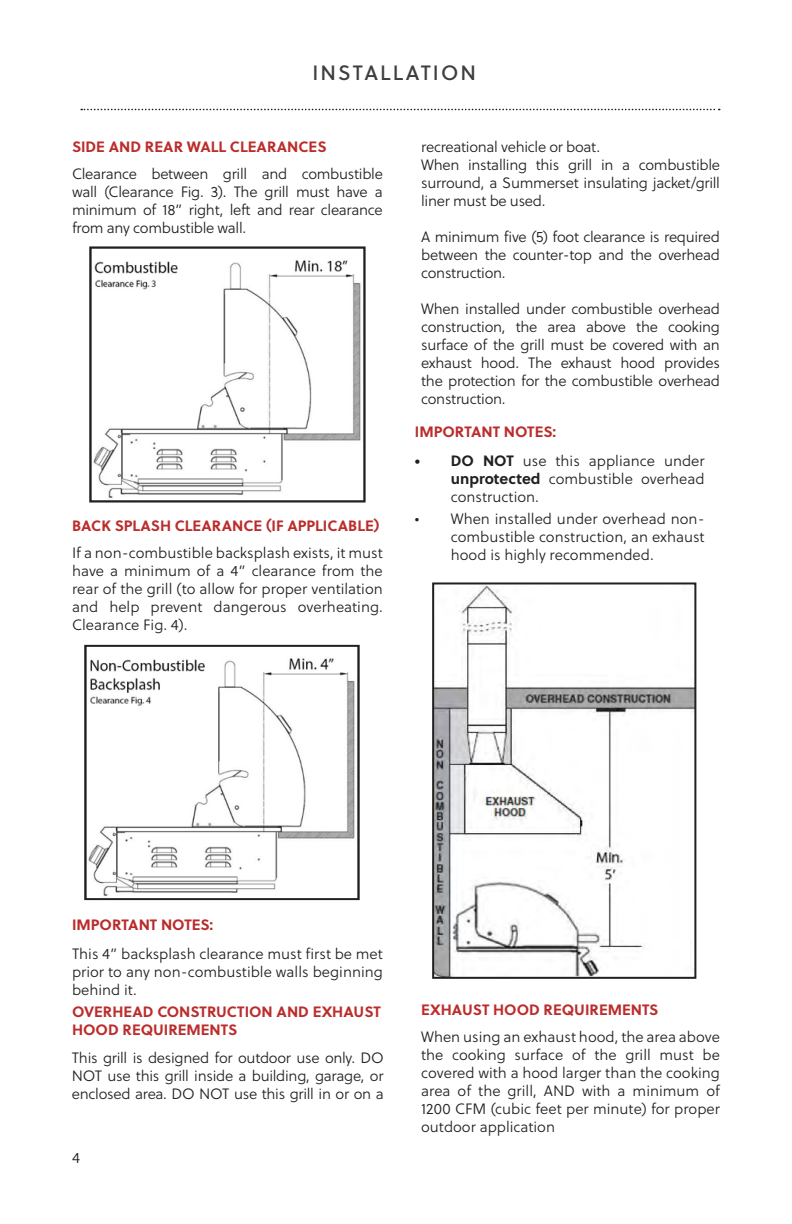
<style>
.page{position:relative;width:792px;height:1224px;background:#fff}
.page>*{position:absolute;margin:0;border:0;box-sizing:border-box;transform-origin:0 0}
.Futura_Caps_Parag{font:20.8px "Soleil Bk";letter-spacing:.1em;color:#3e3e3f}
.body_copy{font:15px/18px "Soleil Lt";letter-spacing:-.02em;color:#231f20;text-align:justify}
.LARGER_ALL_RED_CA{font:700 15px/18px "Soleil";color:#bb2d2c}
.LARGER_ALL_RED_CA-2{font:700 15px "Soleil";color:#ba2b2b}
.s1{font-family:"Soleil";font-weight:700}
</style>
<div class="page">
<img style="left:93px;top:260px;width:268px;height:238px">
<div style="left:89px;top:246px;width:277px;height:257px;border:2px solid #231f20"></div>
<img style="left:88px;top:658px;width:267px;height:238px">
<div style="left:84px;top:645px;width:276px;height:255px;border:2px solid #231f20"></div>
<img style="left:435px;top:585px;width:258px;height:391px">
<div style="left:432px;top:582px;width:264px;height:397px;border:2px solid #231f20"></div>
<svg style="left:81px;top:109px;width:639px;height:1px"></svg>
<p class="Futura_Caps_Parag" style="left:313px;top:57px;width:165px">INSTALLATION</p>
<p class="LARGER_ALL_RED_CA" style="left:72px;top:137px;width:256px">SIDE AND REAR WALL CLEARANCES</p>
<p class="body_copy" style="left:72px;top:165px;width:312px">Clearance between grill and combustible wall (Clearance Fig. 3). The grill must have a minimum of 18” right, left and rear clearance from any combustible wall.</p>
<p class="LARGER_ALL_RED_CA" style="left:72px;top:516px;width:309px">BACK SPLASH CLEARANCE (IF APPLICABLE)</p>
<p class="body_copy" style="left:72px;top:544px;width:312px">If a non-combustible backsplash exists, it must have a minimum of a 4” clearance from the rear of the grill (to allow for proper ventilation and help prevent dangerous overheating.<br>Clearance Fig. 4).</p>
<p class="body_copy" style="left:421px;top:138px;width:180px">recreational vehicle or boat.</p>
<p class="body_copy" style="left:421px;top:156px;width:300px">When installing this grill in a combustible surround, a Summerset insulating jacket/grill liner must be used.</p>
<p class="body_copy" style="left:421px;top:228px;width:300px">A minimum five (5) foot clearance is required between the counter-top and the overhead construction.</p>
<p class="body_copy" style="left:421px;top:300px;width:300px">When installed under combustible overhead construction, the area above the cooking surface of the grill must be covered with an exhaust hood. The exhaust hood provides the protection for the combustible overhead construction.</p>
<p class="LARGER_ALL_RED_CA" style="left:415px;top:422px;width:143px">IMPORTANT NOTES:</p>
<p class="body_copy" style="left:451px;top:452px;width:255px;text-indent:-36px"><span class="s1">• DO NOT</span> use this appliance under <span class="s1">unprotected</span> combustible overhead construction.</p>
<p class="body_copy" style="left:451px;top:510px;width:255px;text-indent:-36px">• When installed under overhead non&shy;combustible construction, an exhaust hood is highly recommended.</p>
<p class="LARGER_ALL_RED_CA-2" style="left:72px;top:913px;width:143px">IMPORTANT NOTES:</p>
<p class="body_copy" style="left:72px;top:945px;width:312px">This 4” backsplash clearance must first be met prior to any non-combustible walls beginning behind it.</p>
<p class="LARGER_ALL_RED_CA" style="left:72px;top:1002px;width:310px">OVERHEAD CONSTRUCTION AND EXHAUST<br>HOOD REQUIREMENTS</p>
<p class="body_copy" style="left:72px;top:1048px;width:313px">This grill is designed for outdoor use only. DO NOT use this grill inside a building, garage, or enclosed area. DO NOT use this grill in or on a</p>
<p class="body_copy" style="left:72px;top:1149px;width:9px">4</p>
<p class="LARGER_ALL_RED_CA" style="left:421px;top:1000px;width:239px">EXHAUST HOOD REQUIREMENTS</p>
<p class="body_copy" style="left:421px;top:1028px;width:300px">When using an exhaust hood, the area above the cooking surface of the grill must be covered with a hood larger than the cooking area of the grill, AND with a minimum of 1200 CFM (cubic feet per minute) for proper outdoor application</p>
</div>
